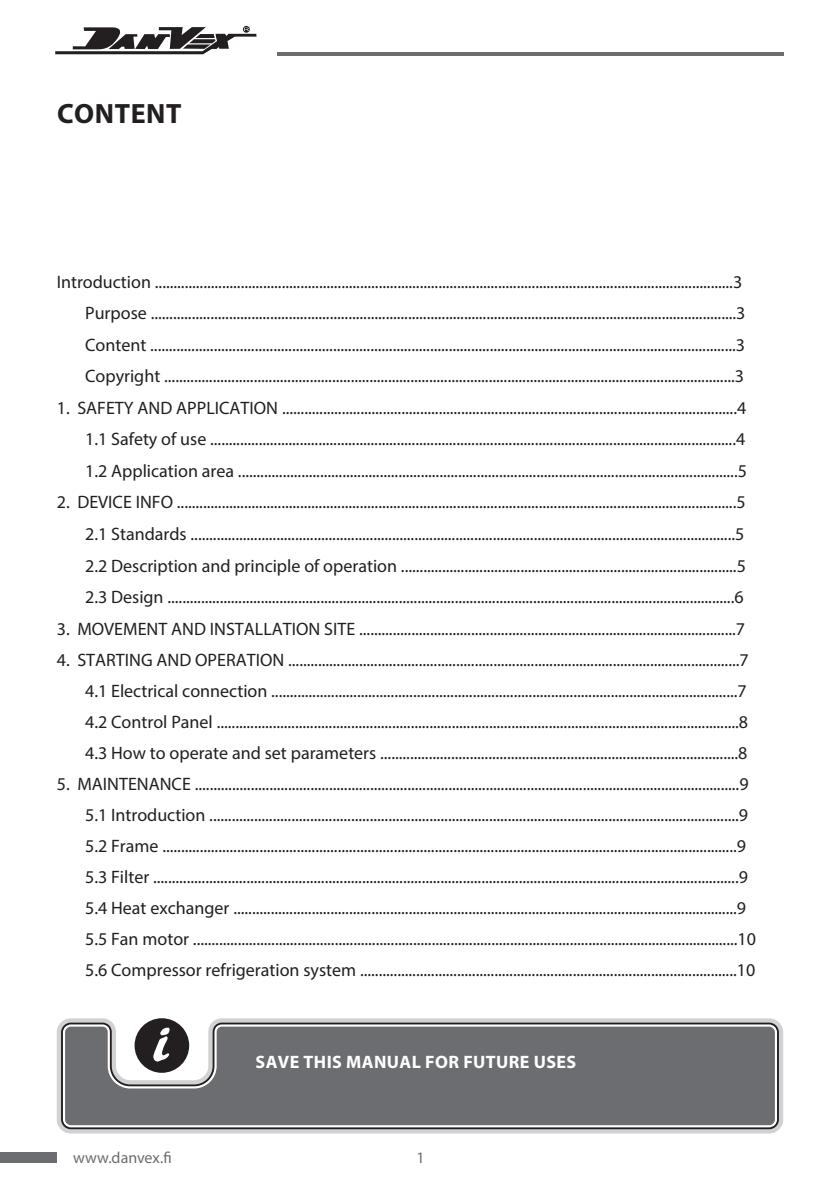
<style>
.page{position:relative;width:840px;height:1191px;background:#fff}
.page>*{position:absolute;margin:0;border:0;box-sizing:border-box;transform-origin:0 0}
.zagolovok{font:700 28px "Myriad Pro";letter-spacing:.02em;color:#231f20}
.soderjanie{font:18px "Myriad Pro";color:#231f20}
.zagolovok-2{font:700 18px "Myriad Pro";letter-spacing:.02em;color:#fff}
.t1{font:16px "Myriad Pro";color:#6c6d70}
</style>
<div class="page">
<svg style="left:55px;top:26px;width:201px;height:28px"></svg>
<hr style="left:277px;top:52px;width:505px;height:3px;background:#6c6d70">
<div style="left:0;top:1151px;width:57px;height:11px;background:#6c6d70"></div>
<svg style="left:57px;top:1018px;width:725px;height:115px;background:#cecfd1"></svg>
<svg style="left:61px;top:1022px;width:717px;height:107px;background:#5e5c5d"></svg>
<svg style="left:63px;top:1024px;width:713px;height:103px;background:#797a7c"></svg>
<div style="left:134px;top:1018px;width:55px;height:54px;background:#231f20;border-radius:50%"></div>
<svg style="left:153px;top:1027px;width:16px;height:34px"></svg>
<p class="zagolovok" style="left:57px;top:95px;width:126px">CONTENT</p>
<p class="soderjanie" style="left:57px;top:271px;width:686px">Introduction ...........................................................................................................................................................3</p>
<p class="soderjanie" style="left:85px;top:302px;width:661px">Purpose .............................................................................................................................................................3</p>
<p class="soderjanie" style="left:85px;top:334px;width:661px">Content .............................................................................................................................................................3</p>
<p class="soderjanie" style="left:85px;top:365px;width:660px">Copyright .........................................................................................................................................................3</p>
<p class="soderjanie" style="left:57px;top:397px;width:690px">1. SAFETY AND APPLICATION ..........................................................................................................................4</p>
<p class="soderjanie" style="left:85px;top:428px;width:661px">1.1 Safety of use .............................................................................................................................................4</p>
<p class="soderjanie" style="left:85px;top:460px;width:663px">1.2 Application area ......................................................................................................................................5</p>
<p class="soderjanie" style="left:57px;top:491px;width:690px">2. DEVICE INFO ......................................................................................................................................................5</p>
<p class="soderjanie" style="left:85px;top:523px;width:660px">2.1 Standards ..................................................................................................................................................5</p>
<p class="soderjanie" style="left:85px;top:554px;width:662px">2.2 Description and principle of operation ..........................................................................................5</p>
<p class="soderjanie" style="left:85px;top:586px;width:659px">2.3 Design ........................................................................................................................................................6</p>
<p class="soderjanie" style="left:57px;top:617px;width:689px">3. MOVEMENT AND INSTALLATION SITE .....................................................................................................7</p>
<p class="soderjanie" style="left:57px;top:649px;width:693px">4. STARTING AND OPERATION .........................................................................................................................7</p>
<p class="soderjanie" style="left:85px;top:680px;width:662px">4.1 Electrical connection .............................................................................................................................7</p>
<p class="soderjanie" style="left:85px;top:711px;width:664px">4.2 Control Panel ............................................................................................................................................8</p>
<p class="soderjanie" style="left:85px;top:742px;width:663px">4.3 How to operate and set parameters ................................................................................................8</p>
<p class="soderjanie" style="left:57px;top:772px;width:693px">5. MAINTENANCE ..................................................................................................................................................9</p>
<p class="soderjanie" style="left:85px;top:803px;width:664px">5.1 Introduction ..............................................................................................................................................9</p>
<p class="soderjanie" style="left:85px;top:834px;width:662px">5.2 Frame ..........................................................................................................................................................9</p>
<p class="soderjanie" style="left:85px;top:865px;width:664px">5.3 Filter .............................................................................................................................................................9</p>
<p class="soderjanie" style="left:85px;top:896px;width:662px">5.4 Heat exchanger .......................................................................................................................................9</p>
<p class="soderjanie" style="left:85px;top:927px;width:672px">5.5 Fan motor ..................................................................................................................................................10</p>
<p class="soderjanie" style="left:85px;top:958px;width:671px">5.6 Compressor refrigeration system .....................................................................................................10</p>
<p class="zagolovok-2" style="left:255px;top:1050px;width:322px">SAVE THIS MANUAL FOR FUTURE USES</p>
<p class="t1" style="left:73px;top:1147px;width:100px">www.danvex.fi</p>
<p class="t1" style="left:416px;top:1147px;width:10px">1</p>
</div>
